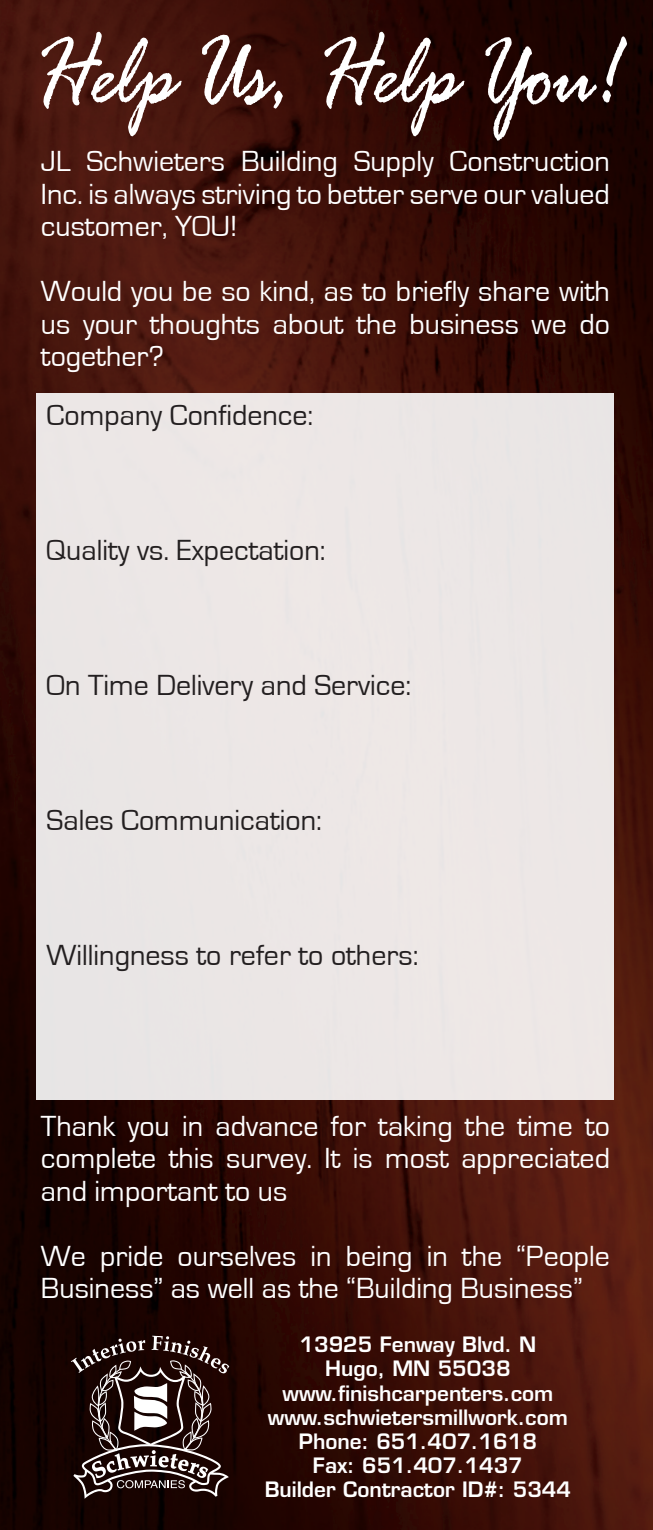
<style>
.page{position:relative;width:653px;height:1530px;background:#fff}
.page>*{position:absolute;margin:0;border:0;box-sizing:border-box;transform-origin:0 0}
.t1{font:107.25px "Rage Italic Let Plain";color:#fff;scale:.8 1}
.t2{font:30px/32.5px "Eurostile";color:#fff;text-align:justify}
.t3{font:30px "Eurostile";color:#231f20}
.t4{font:600 20.75px "Eurostile";color:#fff}
</style>
<div class="page">
<img style="left:0;top:0;width:652px;height:1530px">
<svg style="left:71px;top:1336px;width:158px;height:163px;background:#473634"></svg>
<div style="left:37px;top:394px;width:577px;height:706px;background:#ece7e6"></div>
<p class="t1" style="left:32px;top:26px;width:738px">Help Us, Help You!</p>
<p class="t2" style="left:41px;top:146px;width:570px">JL Schwieters Building Supply Construction Inc. is always striving to better serve our valued customer, YOU!</p>
<p class="t2" style="left:41px;top:276px;width:570px">Would you be so kind, as to briefly share with us your thoughts about the business we do together?</p>
<p class="t3" style="left:47px;top:399px;width:268px">Company Confidence:</p>
<p class="t3" style="left:47px;top:534px;width:280px">Quality vs. Expectation:</p>
<p class="t3" style="left:47px;top:669px;width:366px">On Time Delivery and Service:</p>
<p class="t3" style="left:47px;top:804px;width:277px">Sales Communication:</p>
<p class="t3" style="left:47px;top:939px;width:373px">Willingness to refer to others:</p>
<p class="t2" style="left:41px;top:1110px;width:570px">Thank you in advance for taking the time to complete this survey. It is most appreciated and important to us</p>
<p class="t2" style="left:41px;top:1240px;width:570px">We pride ourselves in being in the “People<br>Business” as well as the “Building Business”</p>
<p class="t4" style="left:299px;top:1332px;width:238px">13925 Fenway Blvd. N</p>
<p class="t4" style="left:325px;top:1356px;width:187px">Hugo, MN 55038</p>
<p class="t4" style="left:282px;top:1380px;width:272px">www.finishcarpenters.com</p>
<p class="t4" style="left:268px;top:1404px;width:301px">www.schwietersmillwork.com</p>
<p class="t4" style="left:299px;top:1428px;width:240px">Phone: 651.407.1618</p>
<p class="t4" style="left:313px;top:1452px;width:211px">Fax: 651.407.1437</p>
<p class="t4" style="left:265px;top:1477px;width:308px">Builder Contractor ID#: 5344</p>
</div>
